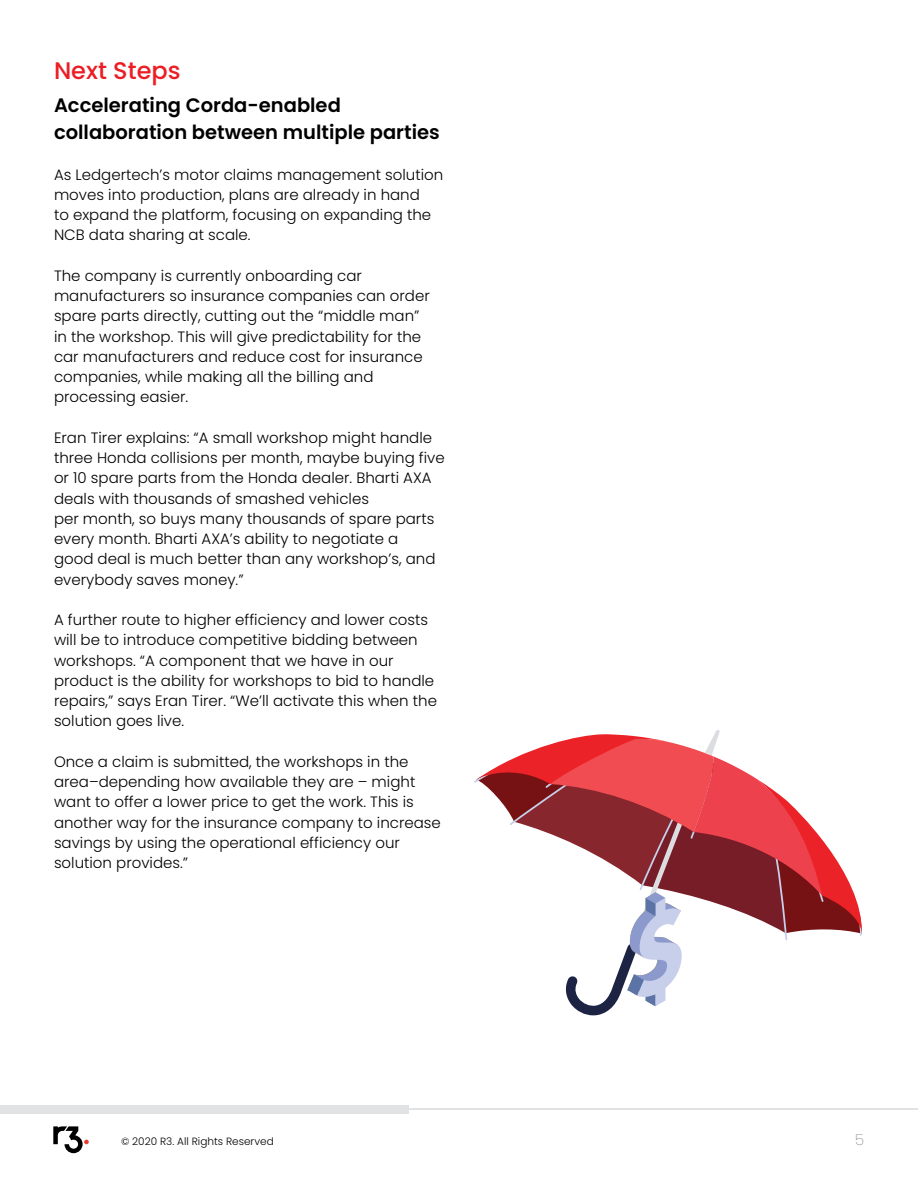
<style>
.page{position:relative;width:918px;height:1188px;background:#fff}
.page>*{position:absolute;margin:0;border:0;box-sizing:border-box;transform-origin:0 0}
.t1{font:500 24px "Poppins";color:#ec1d24}
.t2{font:600 19.5px/27px "Poppins";color:#000}
.t3{font:300 15px/20.2px "Poppins";color:#000}
.t4{font:100 15px "Poppins";color:#383b40}
.t5{font:300 10.5px "Poppins";color:#000}
</style>
<div class="page">
<svg style="left:53px;top:1126px;width:36px;height:27px"></svg>
<svg style="left:474px;top:730px;width:388px;height:285px"></svg>
<hr style="left:397px;top:1109px;width:521px;height:1px;background:#e1e2e3">
<div style="left:0;top:1105px;width:409px;height:9px;background:#e1e2e3"></div>
<h1 class="t1" style="left:54px;top:57px;width:128px">Next Steps</h1>
<h2 class="t2" style="left:54px;top:92px;width:387px">Accelerating Corda-enabled collaboration between multiple parties</h2>
<p class="t3" style="left:54px;top:164px;width:391px">As Ledgertech’s motor claims management solution moves into production, plans are already in hand<br>to expand the platform, focusing on expanding the NCB data sharing at scale.</p>
<p class="t3" style="left:54px;top:266px;width:377px">The company is currently onboarding car manufacturers so insurance companies can order spare parts directly, cutting out the “middle man” in the workshop. This will give predictability for the car manufacturers and reduce cost for insurance companies, while making all the billing and processing easier.</p>
<p class="t3" style="left:54px;top:428px;width:392px">Eran Tirer explains: “A small workshop might handle three Honda collisions per month, maybe buying five or 10 spare parts from the Honda dealer. Bharti AXA deals with thousands of smashed vehicles<br>per month, so buys many thousands of spare parts every month. Bharti AXA’s ability to negotiate a<br>good deal is much better than any workshop’s, and everybody saves money.”</p>
<p class="t3" style="left:54px;top:610px;width:385px">A further route to higher efficiency and lower costs will be to introduce competitive bidding between workshops. “A component that we have in our product is the ability for workshops to bid to handle repairs,” says Eran Tirer. “We’ll activate this when the solution goes live.</p>
<p class="t3" style="left:54px;top:752px;width:388px">Once a claim is submitted, the workshops in the area–depending how available they are – might want to offer a lower price to get the work. This is another way for the insurance company to increase savings by using the operational efficiency our solution provides.”</p>
<p class="t5" style="left:121px;top:1135px;width:154px">© 2020 R3. All Rights Reserved</p>
<p class="t4" style="left:855px;top:1131px;width:10px">5</p>
</div>
